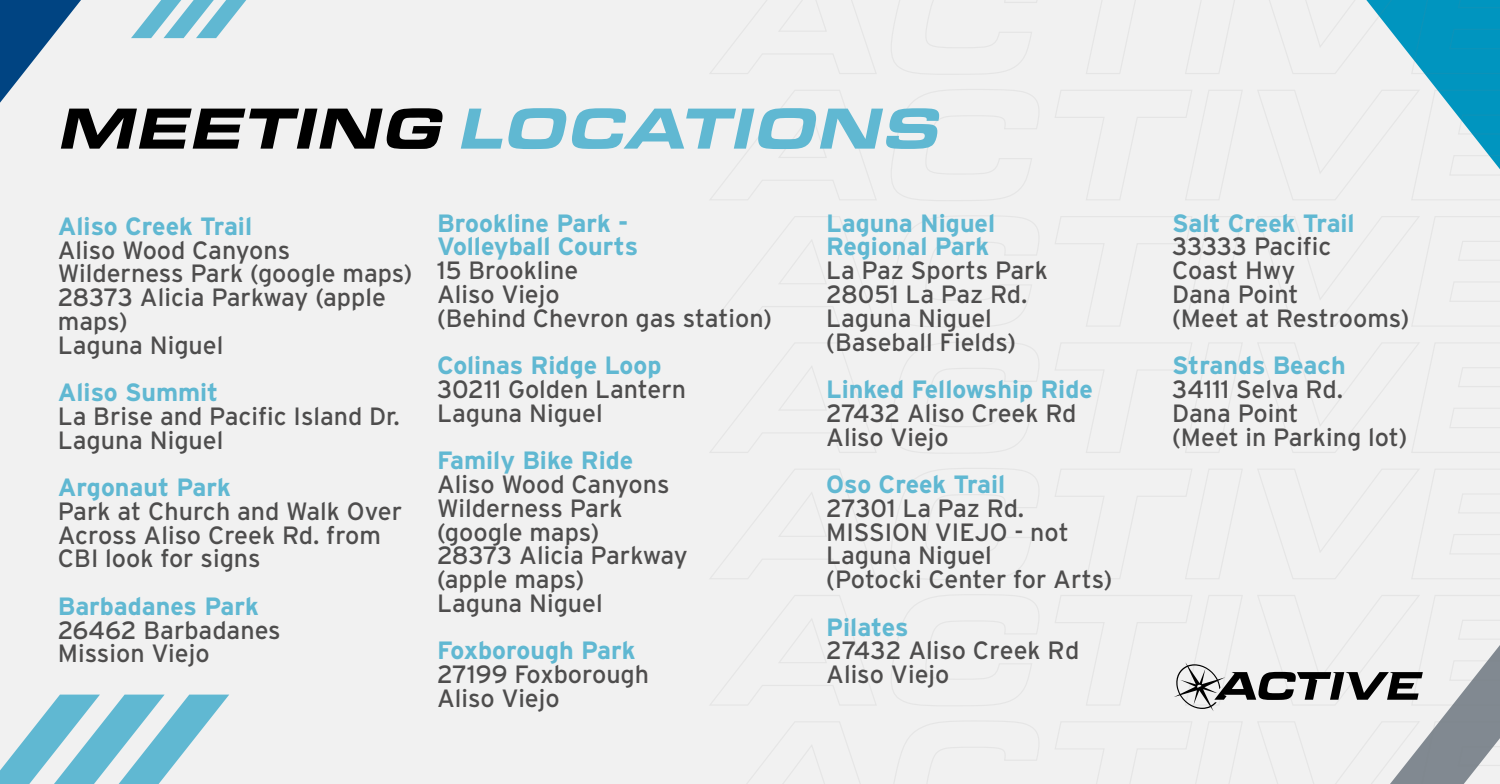
<style>
.page{position:relative;width:1500px;height:784px;background:#fff}
.page>*{position:absolute;margin:0;border:0;box-sizing:border-box;transform-origin:0 0}
.t1{font:italic 900 60px "Eurostile Ext";color:#60b8d2}
.t2{font:25px/23.8px "Interstate";color:#4e4d4d}
.t3{font:700 25px/23.8px "Interstate";color:#60b8d2}
.s1{color:#000}
</style>
<div class="page">
<div style="left:0;top:1px;width:1500px;height:783px;background:#f1f1f1"></div>
<svg style="left:131px;top:0;width:115px;height:38px"></svg>
<svg style="left:0;top:0;width:81px;height:103px"></svg>
<svg style="left:0;top:694px;width:229px;height:90px"></svg>
<svg style="left:748px;top:722px;width:112px;height:62px"></svg>
<svg style="left:894px;top:721px;width:145px;height:61px"></svg>
<svg style="left:710px;top:595px;width:166px;height:110px"></svg>
<svg style="left:891px;top:594px;width:148px;height:112px"></svg>
<svg style="left:710px;top:469px;width:166px;height:110px"></svg>
<svg style="left:891px;top:468px;width:148px;height:112px"></svg>
<svg style="left:1055px;top:469px;width:187px;height:110px"></svg>
<svg style="left:1258px;top:469px;width:242px;height:110px"></svg>
<svg style="left:710px;top:343px;width:166px;height:110px"></svg>
<svg style="left:891px;top:342px;width:148px;height:111px"></svg>
<svg style="left:1055px;top:343px;width:187px;height:110px"></svg>
<svg style="left:1258px;top:343px;width:242px;height:110px"></svg>
<svg style="left:710px;top:216px;width:166px;height:110px"></svg>
<svg style="left:891px;top:216px;width:148px;height:111px"></svg>
<svg style="left:1055px;top:216px;width:187px;height:110px"></svg>
<svg style="left:1258px;top:216px;width:242px;height:110px"></svg>
<svg style="left:710px;top:90px;width:166px;height:110px"></svg>
<svg style="left:891px;top:89px;width:148px;height:112px"></svg>
<svg style="left:1055px;top:90px;width:187px;height:110px"></svg>
<svg style="left:709px;top:0;width:169px;height:74px"></svg>
<svg style="left:890px;top:0;width:150px;height:75px"></svg>
<svg style="left:1054px;top:0;width:190px;height:74px"></svg>
<svg style="left:1256px;top:0;width:244px;height:200px"></svg>
<svg style="left:1055px;top:595px;width:445px;height:189px"></svg>
<h1 class="t1" style="left:59px;top:83px;width:884px"><span class="s1">MEETING</span> LOCATIONS</h1>
<p class="t3" style="left:58px;top:214px;width:196px">Aliso Creek Trail</p>
<p class="t2" style="left:58px;top:238px;width:356px">Aliso Wood Canyons<br>Wilderness Park (google maps)<br>28373 Alicia Parkway (apple maps)<br>Laguna Niguel</p>
<p class="t3" style="left:58px;top:380px;width:162px">Aliso Summit</p>
<p class="t2" style="left:58px;top:404px;width:344px">La Brise and Pacific Island Dr.<br>Laguna Niguel</p>
<p class="t3" style="left:58px;top:475px;width:175px">Argonaut Park</p>
<p class="t2" style="left:58px;top:499px;width:346px">Park at Church and Walk Over<br>Across Aliso Creek Rd. from<br>CBI look for signs</p>
<p class="t3" style="left:58px;top:594px;width:203px">Barbadanes Park</p>
<p class="t2" style="left:58px;top:618px;width:224px">26462 Barbadanes<br>Mission Viejo</p>
<p class="t3" style="left:437px;top:211px;width:203px">Brookline Park -<br>Volleyball Courts</p>
<p class="t2" style="left:437px;top:258px;width:336px">15 Brookline<br>Aliso Viejo<br>(Behind Chevron gas station)</p>
<p class="t3" style="left:437px;top:353px;width:226px">Colinas Ridge Loop</p>
<p class="t2" style="left:437px;top:377px;width:251px">30211 Golden Lantern<br>Laguna Niguel</p>
<p class="t3" style="left:437px;top:448px;width:198px">Family Bike Ride</p>
<p class="t2" style="left:437px;top:472px;width:252px">Aliso Wood Canyons<br>Wilderness Park (google maps)<br>28373 Alicia Parkway (apple maps)<br>Laguna Niguel</p>
<p class="t3" style="left:437px;top:638px;width:200px">Foxborough Park</p>
<p class="t2" style="left:437px;top:662px;width:214px">27199 Foxborough<br>Aliso Viejo</p>
<p class="t3" style="left:826px;top:211px;width:170px">Laguna Niguel<br>Regional Park</p>
<p class="t2" style="left:826px;top:258px;width:223px">La Paz Sports Park<br>28051 La Paz Rd.<br>Laguna Niguel (Baseball Fields)</p>
<p class="t3" style="left:826px;top:377px;width:268px">Linked Fellowship Ride</p>
<p class="t2" style="left:826px;top:401px;width:252px">27432 Aliso Creek Rd<br>Aliso Viejo</p>
<p class="t3" style="left:826px;top:472px;width:180px">Oso Creek Trail</p>
<p class="t2" style="left:826px;top:496px;width:288px">27301 La Paz Rd.<br>MISSION VIEJO - not<br>Laguna Niguel<br>(Potocki Center for Arts)</p>
<p class="t3" style="left:826px;top:615px;width:84px">Pilates</p>
<p class="t2" style="left:826px;top:638px;width:255px">27432 Aliso Creek Rd<br>Aliso Viejo</p>
<p class="t3" style="left:1172px;top:211px;width:184px">Salt Creek Trail</p>
<p class="t2" style="left:1172px;top:235px;width:239px">33333 Pacific<br>Coast Hwy<br>Dana Point<br>(Meet at Restrooms)</p>
<p class="t3" style="left:1172px;top:353px;width:175px">Strands Beach</p>
<p class="t2" style="left:1172px;top:377px;width:237px">34111 Selva Rd.<br>Dana Point<br>(Meet in Parking lot)</p>
</div>
